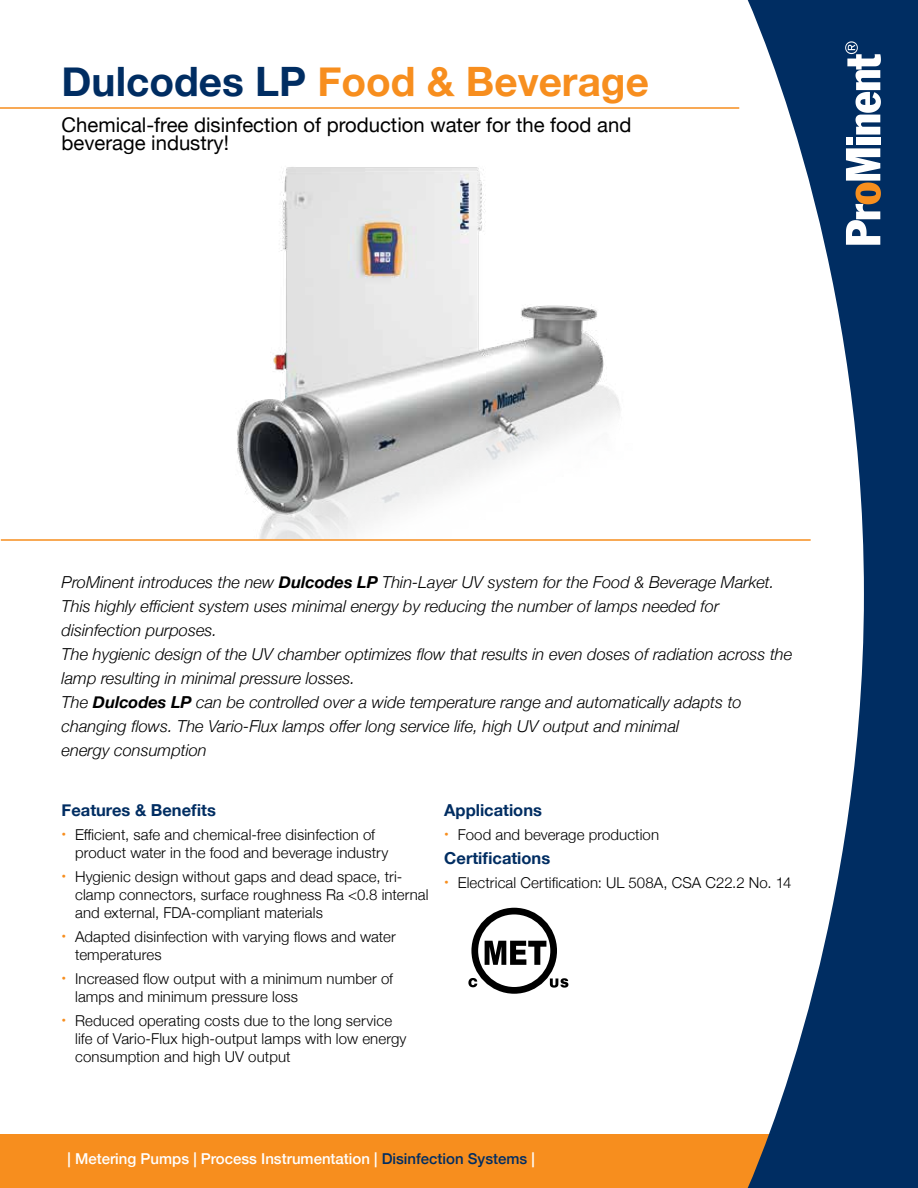
<style>
.page{position:relative;width:918px;height:1188px;background:#fff}
.page>*{position:absolute;margin:0;border:0;box-sizing:border-box;transform-origin:0 0}
.t1{font:700 40.5px "Helvetica Neue";color:#f78e1e}
.t2{font:20.25px/18px "Helvetica Neue";color:#000}
.t3{font:italic 300 16.5px/24px "Helvetica Neue";color:#000}
.t4{font:700 16.5px "Helvetica Neue";color:#002d62}
.t5{font:300 15px/18px "Helvetica Neue";letter-spacing:.005em;color:#000}
.t6{font:500 15px "Helvetica Neue";color:#fff}
.s1{color:#002d62}
.s2{font-weight:700}
.s3{font-weight:700;font-size:13.5px;color:#f78e1e}
</style>
<div class="page">
<img style="left:237px;top:167px;width:383px;height:372px">
<div style="left:0;top:1134px;width:918px;height:54px;background:#f78e1e"></div>
<svg style="left:747px;top:0;width:171px;height:1188px;fill:#002d62"></svg>
<div style="left:846px;top:138px;width:7px;height:7px;background:#fff"></div>
<div style="left:856px;top:138px;width:24px;height:7px;background:#fff"></div>
<svg style="left:845px;top:41px;width:36px;height:94px"></svg>
<svg style="left:846px;top:148px;width:35px;height:97px"></svg>
<hr style="left:0;top:107px;width:739px;height:2px;background:#f78e1e">
<hr style="left:1px;top:539px;width:810px;height:2px;background:#f78e1e">
<svg style="left:468px;top:978px;width:9px;height:9px"></svg>
<svg style="left:550px;top:978px;width:18px;height:10px"></svg>
<div style="left:471px;top:908px;width:86px;height:86px;border:7px solid #000;border-radius:50%"></div>
<svg style="left:485px;top:941px;width:61px;height:24px"></svg>
<h1 class="t1" style="left:62px;top:50px;width:589px"><span class="s1">Dulcodes LP</span> Food &amp; Beverage</h1>
<h2 class="t2" style="left:62px;top:117px;width:571px">Chemical-free disinfection of production water for the food and beverage industry!</h2>
<p class="t3" style="left:62px;top:569px;width:732px">ProMinent introduces the new <span class="s2">Dulcodes LP</span> Thin-Layer UV system for the Food &amp; Beverage Market.<br>This highly efficient system uses minimal energy by reducing the number of lamps needed for disinfection purposes.<br>The hygienic design of the UV chamber optimizes flow that results in even doses of radiation across the lamp resulting in minimal pressure losses.<br>The <span class="s2">Dulcodes LP</span> can be controlled over a wide temperature range and automatically adapts to changing flows. The Vario-Flux lamps offer long service life, high UV output and minimal<br>energy consumption</p>
<p class="t4" style="left:62px;top:797px;width:156px">Features &amp; Benefits</p>
<p class="t5" style="left:75px;top:825px;width:315px;text-indent:-14px"><span class="s3">•</span> Efficient, safe and chemical-free disinfection of product water in the food and beverage industry</p>
<p class="t5" style="left:75px;top:867px;width:355px;text-indent:-14px"><span class="s3">•</span> Hygienic design without gaps and dead space, tri&shy;clamp connectors, surface roughness Ra &lt;0.8 internal and external, FDA-compliant materials</p>
<p class="t5" style="left:75px;top:927px;width:322px;text-indent:-14px"><span class="s3">•</span> Adapted disinfection with varying flows and water temperatures</p>
<p class="t5" style="left:75px;top:969px;width:320px;text-indent:-14px"><span class="s3">•</span> Increased flow output with a minimum number of lamps and minimum pressure loss</p>
<p class="t5" style="left:75px;top:1011px;width:333px;text-indent:-14px"><span class="s3">•</span> Reduced operating costs due to the long service life of Vario-Flux high-output lamps with low energy consumption and high UV output</p>
<p class="t4" style="left:444px;top:797px;width:99px">Applications</p>
<p class="t5" style="left:444px;top:825px;width:216px"><span class="s3">•</span> Food and beverage production</p>
<p class="t4" style="left:444px;top:845px;width:107px">Certifications</p>
<p class="t5" style="left:444px;top:873px;width:349px"><span class="s3">•</span> Electrical Certification: UL 508A, CSA C22.2 No. 14</p>
<p class="t6" style="left:68px;top:1147px;width:469px">| Metering Pumps | Process Instrumentation | <span class="s1">Disinfection Systems</span> |</p>
</div>
